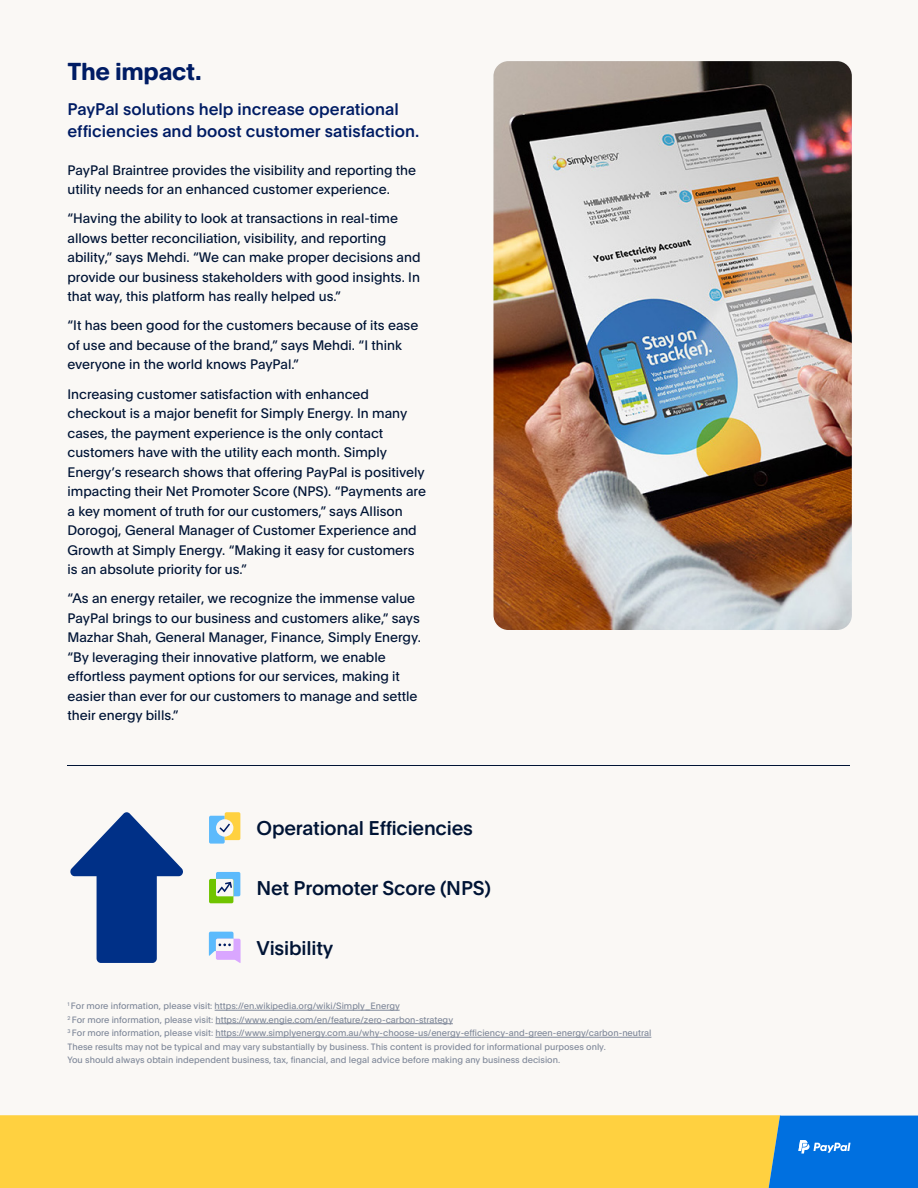
<style>
.page{position:relative;width:918px;height:1188px;background:#faf8f5}
.page>*{position:absolute;margin:0;border:0;box-sizing:border-box;transform-origin:0 0}
.Source_Note_Copy_-_Gray_-_Numbered{font:700 24px "Pay Pal Open";letter-spacing:-.015em;color:#001c64}
.Body_Copy_-_White{font:500 19.5px "Pay Pal Open";letter-spacing:-.01em;color:#001435}
.Source_Note_Copy_-_Gray_-_Numbered-2{font:500 16.5px/22.5px "Pay Pal Open";color:#001c64}
.Body_Copy_-_Dark_Gray{font:13.5px/19.5px "Pay Pal Open";color:#001435}
.MRF{font:9px/13.5px "Pay Pal Open";color:#80899a}
</style>
<div class="page">
<hr style="left:215px;top:1010px;width:185px;height:1px;background:#80899a">
<hr style="left:216px;top:1023px;width:237px;height:1px;background:#80899a">
<hr style="left:215px;top:1037px;width:436px;height:1px;background:#80899a">
<hr style="left:68px;top:765px;width:782px;height:1px;background:#001435">
<img style="left:494px;top:61px;width:358px;height:569px">
<div style="left:0;top:1115px;width:705px;height:73px;background:#ffd140"></div>
<svg style="left:70px;top:812px;width:113px;height:151px"></svg>
<svg style="left:209px;top:812px;width:31px;height:32px"></svg>
<div style="left:216px;top:872px;width:24px;height:24px;background:#5cbafc;border-radius:2px"></div>
<div style="left:209px;top:879px;width:24px;height:24px;background:#70c400;border-radius:2px"></div>
<svg style="left:216px;top:879px;width:17px;height:17px"></svg>
<svg style="left:209px;top:932px;width:32px;height:31px"></svg>
<svg style="left:705px;top:1115px;width:213px;height:73px"></svg>
<p class="Source_Note_Copy_-_Gray_-_Numbered" style="left:68px;top:54px;width:136px">The impact.</p>
<p class="Source_Note_Copy_-_Gray_-_Numbered-2" style="left:68px;top:97px;width:353px">PayPal solutions help increase operational efficiencies and boost customer satisfaction.</p>
<p class="Body_Copy_-_Dark_Gray" style="left:68px;top:159px;width:350px">PayPal Braintree provides the visibility and reporting the utility needs for an enhanced customer experience.</p>
<p class="Body_Copy_-_Dark_Gray" style="left:68px;top:208px;width:355px">“Having the ability to look at transactions in real-time allows better reconciliation, visibility, and reporting ability,” says Mehdi. “We can make proper decisions and provide our business stakeholders with good insights. In that way, this platform has really helped us.”</p>
<p class="Body_Copy_-_Dark_Gray" style="left:68px;top:315px;width:352px">“It has been good for the customers because of its ease of use and because of the brand,” says Mehdi. “I think everyone in the world knows PayPal.”</p>
<p class="Body_Copy_-_Dark_Gray" style="left:68px;top:383px;width:360px">Increasing customer satisfaction with enhanced checkout is a major benefit for Simply Energy. In many cases, the payment experience is the only contact customers have with the utility each month. Simply Energy’s research shows that offering PayPal is positively impacting their Net Promoter Score (NPS). “Payments are a key moment of truth for our customers,” says Allison Dorogoj, General Manager of Customer Experience and Growth at Simply Energy. “Making it easy for customers is an absolute priority for us.”</p>
<p class="Body_Copy_-_Dark_Gray" style="left:68px;top:588px;width:355px">“As an energy retailer, we recognize the immense value PayPal brings to our business and customers alike,” says Mazhar Shah, General Manager, Finance, Simply Energy. “By leveraging their innovative platform, we enable effortless payment options for our services, making it easier than ever for our customers to manage and settle their energy bills.”</p>
<p class="Body_Copy_-_White" style="left:257px;top:815px;width:218px">Operational Efficiencies</p>
<p class="Body_Copy_-_White" style="left:257px;top:874px;width:236px">Net Promoter Score (NPS)</p>
<p class="Body_Copy_-_White" style="left:257px;top:934px;width:78px">Visibility</p>
<p class="MRF" style="left:68px;top:999px;width:334px"><sup>1</sup> For more information, please visit: https://en.wikipedia.org/wiki/Simply_Energy</p>
<p class="MRF" style="left:68px;top:1012px;width:387px"><sup>2</sup> For more information, please visit: https://www.engie.com/en/feature/zero-carbon-strategy</p>
<p class="MRF" style="left:68px;top:1026px;width:585px"><sup>3</sup> For more information, please visit: https://www.simplyenergy.com.au/why-choose-us/energy-efficiency-and-green-energy/carbon-neutral</p>
<p class="MRF" style="left:68px;top:1039px;width:540px">These results may not be typical and may vary substantially by business. This content is provided for informational purposes only.<br>You should always obtain independent business, tax, financial, and legal advice before making any business decision.</p>
</div>
